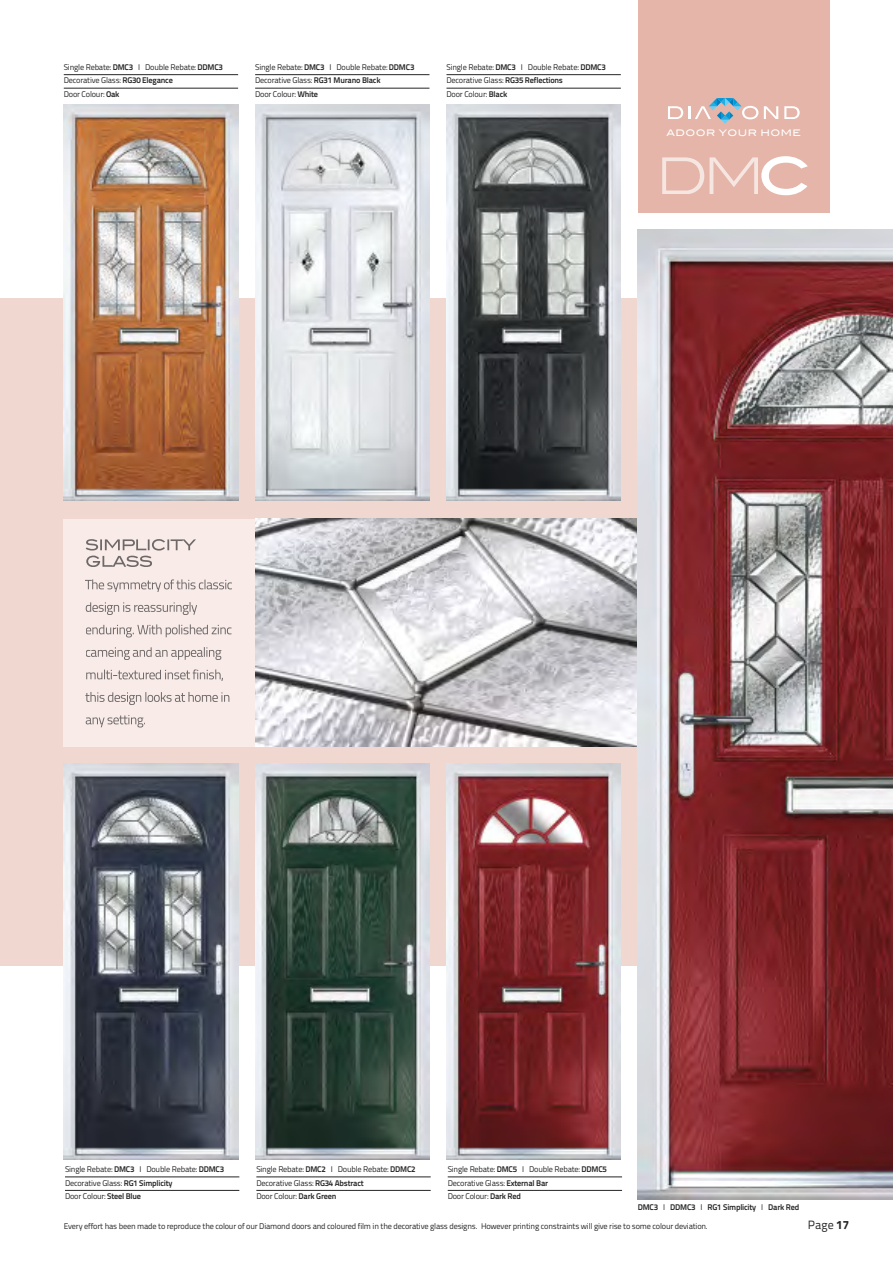
<style>
.page{position:relative;width:893px;height:1263px;background:#fff}
.page>*{position:absolute;margin:0;border:0;box-sizing:border-box;transform-origin:0 0}
.t1{font:60px "Blair Md ITCTT Medium";color:#fff}
.t2{font:12px "Titillium Text 22 L";color:#272627}
.t3{font:9px "Blair Md ITCTT Medium";letter-spacing:.05em;color:#fff}
.t4{font:8.25px/13.5px "Titillium Text 22 L";letter-spacing:-.025em;color:#272627}
.t5{font:700 8.25px "Titillium Text 22 L";letter-spacing:-.025em;color:#272627}
.s1{font-weight:700}
.s2{font-weight:400}
.s3{font-weight:800}
</style>
<div class="page">
<div style="left:1px;top:298px;width:892px;height:667px;background:#f0d7d0"></div>
<img style="left:255px;top:104px;width:174px;height:396px">
<img style="left:446px;top:104px;width:175px;height:396px">
<img style="left:64px;top:104px;width:174px;height:396px">
<div style="left:638px;top:0;width:191px;height:213px;background:#e4b5a8"></div>
<hr style="left:64px;top:74px;width:174px;height:1px;background:#272627">
<hr style="left:64px;top:88px;width:174px;height:1px;background:#272627">
<hr style="left:255px;top:74px;width:174px;height:1px;background:#272627">
<hr style="left:255px;top:88px;width:174px;height:1px;background:#272627">
<hr style="left:446px;top:74px;width:175px;height:1px;background:#272627">
<hr style="left:446px;top:88px;width:175px;height:1px;background:#272627">
<hr style="left:65px;top:1176px;width:174px;height:1px;background:#272627">
<hr style="left:65px;top:1190px;width:174px;height:1px;background:#272627">
<hr style="left:256px;top:1176px;width:175px;height:1px;background:#272627">
<hr style="left:256px;top:1190px;width:175px;height:1px;background:#272627">
<hr style="left:448px;top:1176px;width:174px;height:1px;background:#272627">
<hr style="left:448px;top:1190px;width:174px;height:1px;background:#272627">
<img style="left:255px;top:763px;width:174px;height:396px">
<img style="left:446px;top:763px;width:175px;height:396px">
<img style="left:64px;top:763px;width:174px;height:396px">
<div style="left:64px;top:519px;width:402px;height:227px;background:#f8ebe8"></div>
<img style="left:255px;top:519px;width:383px;height:227px">
<img style="left:638px;top:230px;width:255px;height:969px">
<svg style="left:86px;top:539px;width:110px;height:28px"></svg>
<svg style="left:85px;top:579px;width:110px;height:13px"></svg>
<svg style="left:86px;top:602px;width:75px;height:13px"></svg>
<svg style="left:86px;top:624px;width:103px;height:13px"></svg>
<svg style="left:86px;top:647px;width:81px;height:13px"></svg>
<svg style="left:86px;top:670px;width:104px;height:9px"></svg>
<svg style="left:85px;top:692px;width:87px;height:13px"></svg>
<svg style="left:86px;top:715px;width:59px;height:12px"></svg>
<svg style="left:662px;top:157px;width:96px;height:37px"></svg>
<svg style="left:668px;top:98px;width:90px;height:26px"></svg>
<svg style="left:764px;top:106px;width:14px;height:13px"></svg>
<svg style="left:784px;top:106px;width:16px;height:13px"></svg>
<p class="t4" style="left:64px;top:61px;width:161px">Single Rebate: <span class="s1">DMC3</span> I Double Rebate: <span class="s1">DDMC3<br></span>Decorative Glass: <span class="s1">RG30 Elegance<br></span>Door Colour: <span class="s1">Oak</span></p>
<p class="t4" style="left:255px;top:61px;width:161px">Single Rebate: <span class="s1">DMC3</span> I Double Rebate: <span class="s1">DDMC3<br></span>Decorative Glass: <span class="s1">RG31 Murano Black<br></span>Door Colour: <span class="s1">White</span></p>
<p class="t4" style="left:446px;top:61px;width:161px">Single Rebate: <span class="s1">DMC3</span> I Double Rebate: <span class="s1">DDMC3<br></span>Decorative Glass: <span class="s1">RG35 Reflections<br></span>Door Colour: <span class="s1">Black</span></p>
<p class="t3" style="left:667px;top:125px;width:136px">ADOOR YOUR HOME</p>
<h1 class="t1" style="left:757px;top:124px;width:56px">c</h1>
<p class="t4" style="left:65px;top:1163px;width:161px">Single Rebate: <span class="s1">DMC3</span> I Double Rebate: <span class="s1">DDMC3<br></span>Decorative Glass: <span class="s1">RG1 Simplicity<br></span>Door Colour: <span class="s1">Steel Blue</span></p>
<p class="t4" style="left:256px;top:1163px;width:161px">Single Rebate: <span class="s1">DMC2</span> I Double Rebate: <span class="s1">DDMC2<br></span>Decorative Glass: <span class="s1">RG34 Abstract<br></span>Door Colour: <span class="s1">Dark Green</span></p>
<p class="t4" style="left:448px;top:1163px;width:161px">Single Rebate: <span class="s1">DMC5</span> I Double Rebate: <span class="s1">DDMC5<br></span>Decorative Glass: <span class="s1">External Bar<br></span>Door Colour: <span class="s1">Dark Red</span></p>
<p class="t5" style="left:638px;top:1204px;width:163px">DMC3 <span class="s2">I</span> DDMC3 <span class="s2">I</span> RG1 Simplicity <span class="s2">I</span> Dark Red</p>
<p class="t4" style="left:64px;top:1220px;width:646px">Every effort has been made to reproduce the colour of our Diamond doors and coloured film in the decorative glass designs. However printing constraints will give rise to some colour deviation.</p>
<h2 class="t2" style="left:808px;top:1221px;width:43px">Page <span class="s3">17</span></h2>
</div>
